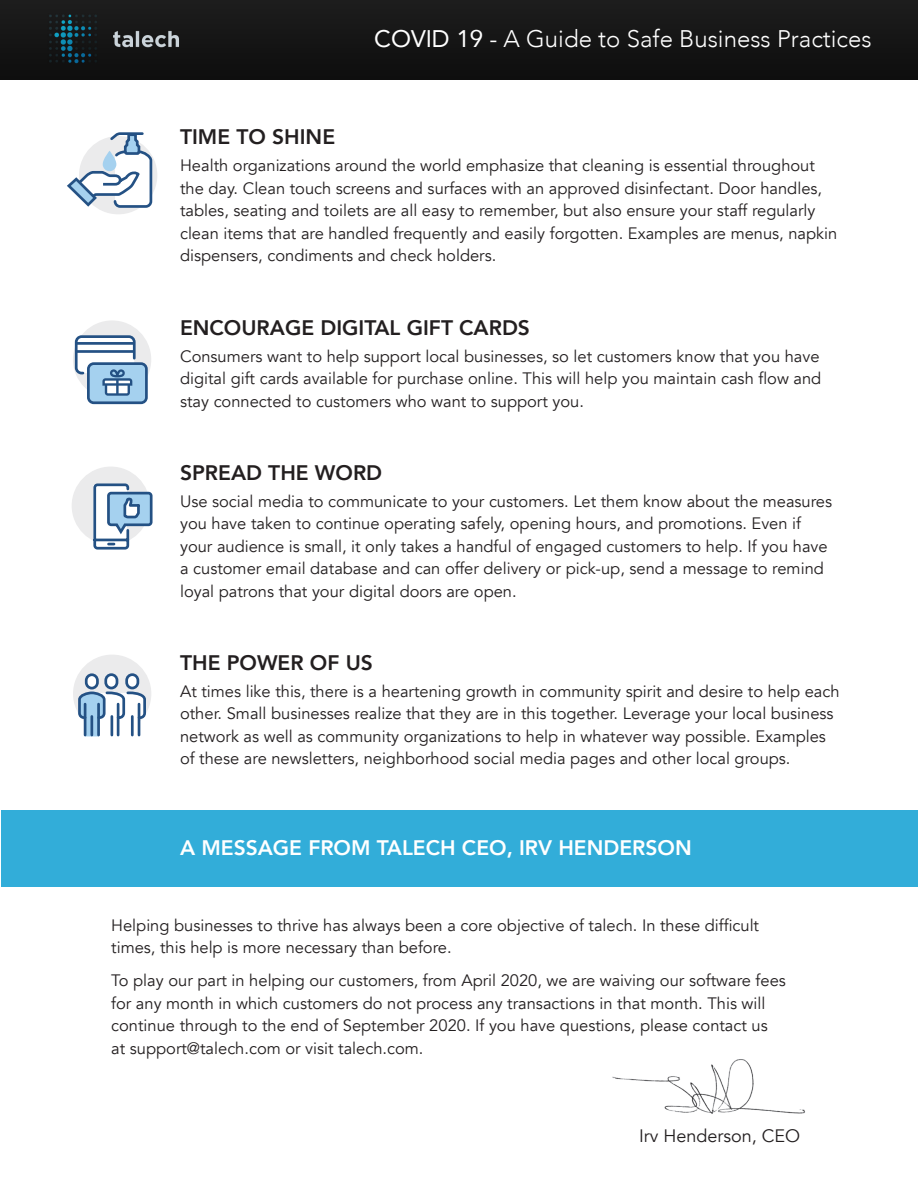
<style>
.page{position:relative;width:918px;height:1188px;background:#fff}
.page>*{position:absolute;margin:0;border:0;box-sizing:border-box;transform-origin:0 0}
.t1{font:300 24px "Avenir";color:#fff}
.t2{font:800 21px "Avenir";color:#231f20}
.t3{font:800 21px "Avenir";color:#fff}
.t4{font:18px "Avenir";color:#231f20}
.t5{font:16.5px/22.5px "Avenir";color:#231f20}
.s1{font-weight:400}
</style>
<div class="page">
<div style="left:0;top:0;width:918px;height:80px;background:#151515"></div>
<div style="left:72px;top:467px;width:78px;height:78px;background:#ebebec;border-radius:50%"></div>
<svg style="left:93px;top:483px;width:60px;height:67px"></svg>
<div style="left:73px;top:320px;width:78px;height:79px;background:#ebebec;border-radius:50%"></div>
<div style="left:88px;top:364px;width:58px;height:39px;background:#a5d1ef;border-radius:5px"></div>
<div style="left:87px;top:362px;width:61px;height:42px;border:3px solid #245184;border-radius:5px"></div>
<svg style="left:74px;top:335px;width:63px;height:61px"></svg>
<div style="left:79px;top:136px;width:78px;height:78px;background:#ebebec;border-radius:50%"></div>
<svg style="left:67px;top:132px;width:87px;height:77px"></svg>
<svg style="left:103px;top:151px;width:13px;height:20px"></svg>
<div style="left:73px;top:655px;width:78px;height:78px;background:#ebebec;border-radius:50%"></div>
<div style="left:106px;top:675px;width:11px;height:13px;background:#fff;border-radius:6px"></div>
<div style="left:104px;top:673px;width:14px;height:16px;border:3px solid #245184;border-radius:6px"></div>
<div style="left:127px;top:675px;width:11px;height:13px;background:#fff;border-radius:6px"></div>
<div style="left:125px;top:673px;width:14px;height:16px;border:3px solid #245184;border-radius:6px"></div>
<div style="left:86px;top:675px;width:11px;height:13px;background:#fff;border-radius:6px"></div>
<div style="left:85px;top:673px;width:14px;height:16px;border:3px solid #245184;border-radius:6px"></div>
<svg style="left:78px;top:691px;width:69px;height:46px"></svg>
<hr style="left:131px;top:716px;width:3px;height:19px;background:#245184">
<div style="left:1px;top:810px;width:917px;height:77px;background:#32add9"></div>
<img style="left:612px;top:1059px;width:193px;height:55px">
<p class="t2" style="left:180px;top:121px;width:157px">TIME TO SHINE</p>
<p class="t1" style="left:374px;top:25px;width:499px"><span class="s1">COVID 19</span> - A Guide to Safe Business Practices</p>
<p class="t5" style="left:180px;top:155px;width:659px">Health organizations around the world emphasize that cleaning is essential throughout the day. Clean touch screens and surfaces with an approved disinfectant. Door handles, tables, seating and toilets are all easy to remember, but also ensure your staff regularly clean items that are handled frequently and easily forgotten. Examples are menus, napkin dispensers, condiments and check holders.</p>
<p class="t2" style="left:180px;top:311px;width:351px">ENCOURAGE DIGITAL GIFT CARDS</p>
<p class="t5" style="left:180px;top:345px;width:643px;text-align:justify">Consumers want to help support local businesses, so let customers know that you have digital gift cards available for purchase online. This will help you maintain cash flow and stay connected to customers who want to support you.</p>
<p class="t2" style="left:180px;top:456px;width:204px">SPREAD THE WORD</p>
<p class="t5" style="left:180px;top:490px;width:654px">Use social media to communicate to your customers. Let them know about the measures you have taken to continue operating safely, opening hours, and promotions. Even if your audience is small, it only takes a handful of engaged customers to help. If you have a customer email database and can offer delivery or pick-up, send a message to remind loyal patrons that your digital doors are open.</p>
<p class="t2" style="left:180px;top:646px;width:194px">THE POWER OF US</p>
<p class="t5" style="left:180px;top:680px;width:661px">At times like this, there is a heartening growth in community spirit and desire to help each other. Small businesses realize that they are in this together. Leverage your local business network as well as community organizations to help in whatever way possible. Examples of these are newsletters, neighborhood social media pages and other local groups.</p>
<p class="t3" style="left:180px;top:832px;width:513px">A MESSAGE FROM TALECH CEO, IRV HENDERSON</p>
<p class="t5" style="left:111px;top:914px;width:649px">Helping businesses to thrive has always been a core objective of talech. In these difficult times, this help is more necessary than before.</p>
<p class="t5" style="left:111px;top:970px;width:676px">To play our part in helping our customers, from April 2020, we are waiving our software fees for any month in which customers do not process any transactions in that month. This will continue through to the end of September 2020. If you have questions, please contact us at support@talech.com or visit talech.com.</p>
<p class="t4" style="left:639px;top:1126px;width:163px">Irv Henderson, CEO</p>
</div>
